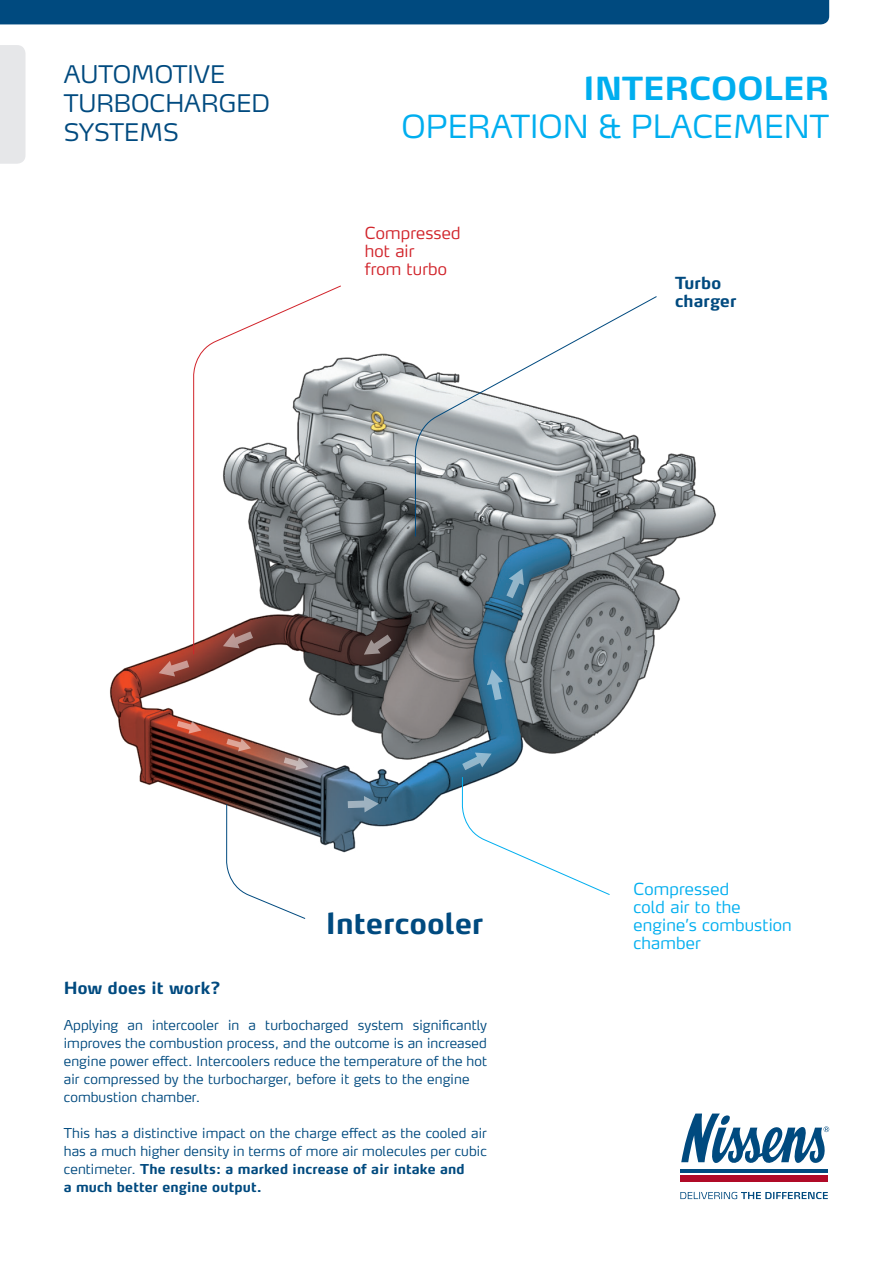
<style>
.page{position:relative;width:893px;height:1263px;background:#fff}
.page>*{position:absolute;margin:0;border:0;box-sizing:border-box;transform-origin:0 0}
.t1{font:300 31.5px "Max LF";color:#00aeef}
.t2{font:700 31.5px "Max LF";color:#00aeef}
.t3{font:700 28.8px "Max LF";letter-spacing:.015em;color:#004a7f}
.t4{font:300 24px "Max LF";color:#004a7f}
.t5{font:300 16.5px/18px "Max LF";letter-spacing:.01em;color:#00aeef}
.t6{font:700 16.5px "Max LF";letter-spacing:.01em;color:#004a7f}
.t7{font:300 16.5px "Max LF";letter-spacing:.01em;color:#d1232a}
.t8{font:300 13.5px/18px "Max LF";letter-spacing:.01em;color:#004a7f}
.t9{font:700 13.5px "Max LF";letter-spacing:.01em;color:#004a7f}
.s1{font-weight:700}
</style>
<div class="page">
<img style="left:110px;top:353px;width:606px;height:500px">
<svg style="left:681px;top:1113px;width:149px;height:60px"></svg>
<svg style="left:680px;top:1192px;width:148px;height:7px"></svg>
<hr style="left:680px;top:1169px;width:148px;height:3px;background:#004a7f">
<div style="left:680px;top:1175px;width:148px;height:7px;background:#b00a27"></div>
<div style="left:0;top:0;width:829px;height:24px;background:#004a7f"></div>
<div style="left:0;top:45px;width:26px;height:119px;background:#e6e7e9"></div>
<svg style="left:226px;top:804px;width:80px;height:115px"></svg>
<svg style="left:462px;top:777px;width:148px;height:118px"></svg>
<svg style="left:193px;top:285px;width:148px;height:370px"></svg>
<svg style="left:415px;top:296px;width:242px;height:241px"></svg>
<svg style="left:223px;top:631px;width:30px;height:17px"></svg>
<svg style="left:364px;top:634px;width:27px;height:21px"></svg>
<svg style="left:159px;top:660px;width:30px;height:16px"></svg>
<svg style="left:348px;top:796px;width:31px;height:16px"></svg>
<svg style="left:462px;top:752px;width:30px;height:18px"></svg>
<svg style="left:487px;top:669px;width:16px;height:31px"></svg>
<svg style="left:506px;top:569px;width:18px;height:29px"></svg>
<svg style="left:177px;top:721px;width:24px;height:13px"></svg>
<svg style="left:226px;top:739px;width:25px;height:12px"></svg>
<svg style="left:284px;top:757px;width:24px;height:13px"></svg>
<p class="t4" style="left:64px;top:59px;width:163px">AUTOMOTIVE</p>
<p class="t4" style="left:64px;top:88px;width:208px">TURBOCHARGED</p>
<p class="t4" style="left:64px;top:117px;width:117px">SYSTEMS</p>
<p class="t2" style="left:584px;top:69px;width:247px">INTERCOOLER</p>
<p class="t1" style="left:402px;top:106px;width:429px">OPERATION &amp; PLACEMENT</p>
<p class="t7" style="left:365px;top:223px;width:97px">Compressed</p>
<p class="t7" style="left:365px;top:241px;width:51px">hot air</p>
<p class="t7" style="left:365px;top:259px;width:84px">from turbo</p>
<p class="t6" style="left:675px;top:272px;width:48px">Turbo</p>
<p class="t6" style="left:675px;top:290px;width:63px">charger</p>
<p class="t3" style="left:326px;top:905px;width:159px">Intercooler</p>
<p class="t5" style="left:634px;top:880px;width:97px">Compressed</p>
<p class="t5" style="left:634px;top:898px;width:160px">cold air to the engine’s combustion chamber</p>
<p class="t6" style="left:64px;top:978px;width:158px">How does it work?</p>
<p class="t8" style="left:64px;top:1016px;width:425px">Applying an intercooler in a turbocharged system significantly improves the combustion process, and the outcome is an increased</p>
<p class="t8" style="left:64px;top:1052px;width:425px">engine power effect. Intercoolers reduce the temperature of the hot air compressed by the turbocharger, before it gets to the engine</p>
<p class="t8" style="left:64px;top:1088px;width:138px">combustion chamber.</p>
<p class="t8" style="left:64px;top:1124px;width:425px;text-align:justify">This has a distinctive impact on the charge effect as the cooled air has a much higher density in terms of more air molecules per cubic centimeter. <span class="s1">The results: a marked increase of air intake and</span></p>
<p class="t9" style="left:64px;top:1179px;width:200px">a much better engine output.</p>
</div>
